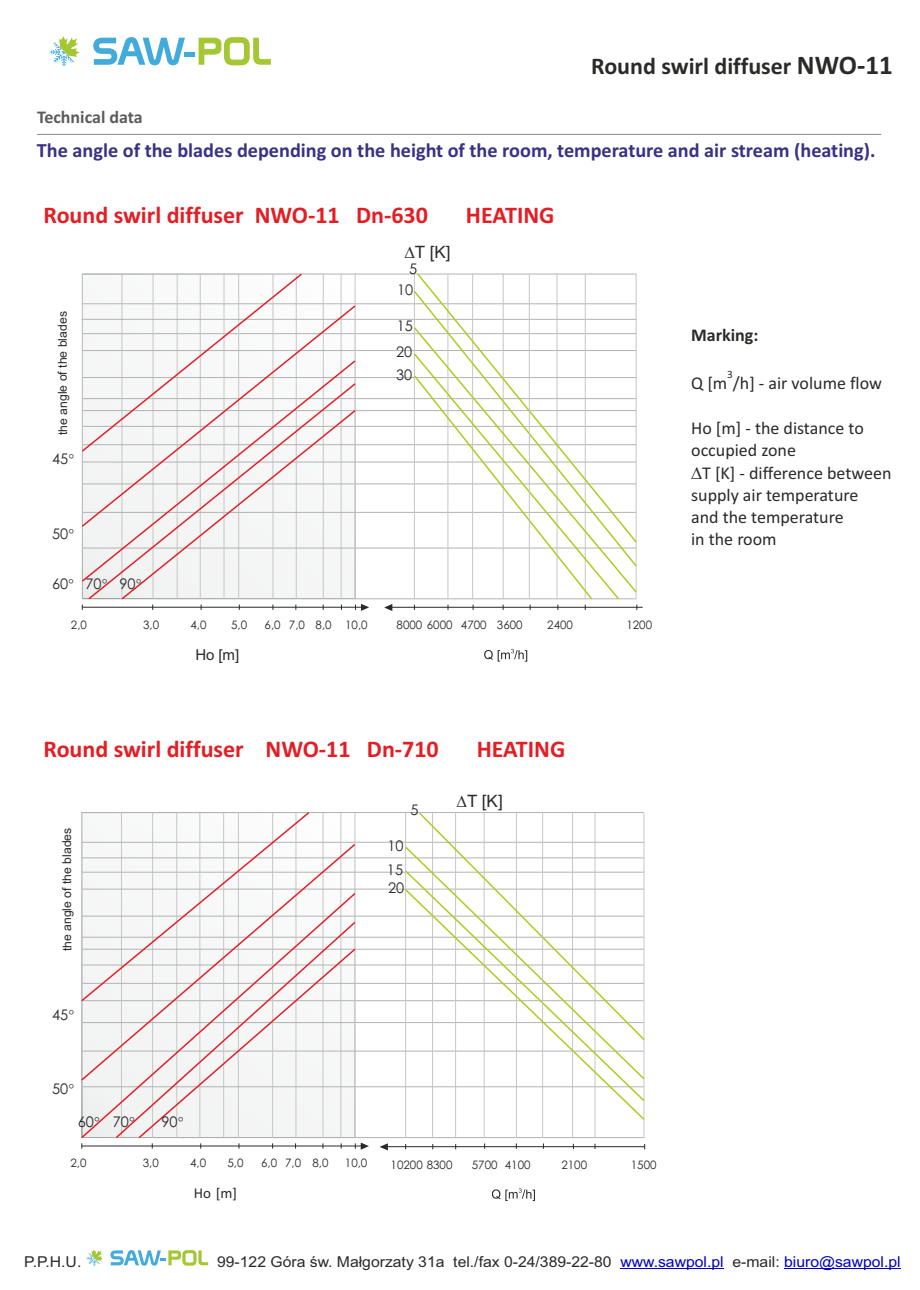
<style>
.page{position:relative;width:920px;height:1290px;background:#fff}
.page>*{position:absolute;margin:0;border:0;box-sizing:border-box;transform-origin:0 0}
.t1{font:700 24px "Calibri";color:#e31e24}
.t2{font:700 24px "Calibri";color:#2b2a29}
.t3{font:700 20.25px "Calibri";color:#393185}
.t4{font:18px/21.9px "Calibri";color:#2b2a29}
.t5{font:700 18px "Calibri";color:#5b5b5b}
.t6{font:700 18px "Calibri";color:#2b2a29}
.t7{font:17.1px "Arial";color:#2b2929}
.t8{font:15px "Arial";color:#2b2a29;scale:1.05 1}
.t9{font:15px "Arial";color:#2b2929}
.t10{font:15px "Calibri";color:#2b2929}
.t11{font:14.55px/20.9px "Century Gothic";color:#2b2929;text-align:right}
.t12{font:12.15px "Arial";color:#2b2929}
.t13{font:11.55px "Century Gothic";color:#2b2929}
.t14{font:11.25px "Calibri";color:#2b2a29}
.s1{font-size:27px}
.s2{color:#0000c4}
</style>
<div class="page">
<hr style="left:620px;top:1268px;width:104px;height:1px;background:#0000c4">
<hr style="left:784px;top:1268px;width:117px;height:1px;background:#0000c4">
<svg style="left:86px;top:1249px;width:17px;height:17px"></svg>
<svg style="left:110px;top:1250px;width:98px;height:15px"></svg>
<div style="left:184px;top:52px;width:11px;height:5px;background:#43abdc"></div>
<svg style="left:199px;top:37px;width:72px;height:28px"></svg>
<svg style="left:50px;top:36px;width:29px;height:31px"></svg>
<svg style="left:93px;top:37px;width:92px;height:28px"></svg>
<hr style="left:37px;top:134px;width:844px;height:1px;background:#898989">
<hr style="left:82px;top:598px;width:554px;height:1px;background:#b2b3b3">
<hr style="left:82px;top:462px;width:554px;height:1px;background:#b2b3b3">
<hr style="left:82px;top:398px;width:554px;height:1px;background:#b2b3b3">
<hr style="left:82px;top:333px;width:554px;height:1px;background:#b2b3b3">
<hr style="left:82px;top:303px;width:554px;height:1px;background:#b2b3b3">
<hr style="left:82px;top:548px;width:554px;height:1px;background:#b2b3b3">
<hr style="left:82px;top:512px;width:554px;height:1px;background:#b2b3b3">
<hr style="left:82px;top:484px;width:554px;height:1px;background:#b2b3b3">
<hr style="left:82px;top:444px;width:554px;height:1px;background:#b2b3b3">
<hr style="left:82px;top:426px;width:554px;height:1px;background:#b2b3b3">
<hr style="left:82px;top:410px;width:554px;height:1px;background:#b2b3b3">
<hr style="left:82px;top:377px;width:554px;height:1px;background:#b2b3b3">
<hr style="left:81px;top:319px;width:555px;height:1px;background:#b2b3b3">
<hr style="left:82px;top:350px;width:554px;height:1px;background:#b2b3b3">
<hr style="left:636px;top:274px;width:1px;height:325px;background:#c5c6c6">
<hr style="left:82px;top:274px;width:554px;height:1px;background:#b2b3b3">
<svg style="left:384px;top:604px;width:9px;height:7px"></svg>
<hr style="left:391px;top:607px;width:252px;height:1px;background:#2b2a29">
<svg style="left:484px;top:649px;width:43px;height:13px"></svg>
<hr style="left:414px;top:274px;width:1px;height:325px;background:#c5c6c6">
<svg style="left:412px;top:291px;width:225px;height:277px"></svg>
<svg style="left:416px;top:273px;width:221px;height:271px"></svg>
<hr style="left:529px;top:274px;width:1px;height:325px;background:#c5c6c6">
<svg style="left:412px;top:374px;width:182px;height:236px"></svg>
<hr style="left:82px;top:1137px;width:562px;height:1px;background:#b2b3b3">
<hr style="left:82px;top:1000px;width:562px;height:1px;background:#b2b3b3">
<hr style="left:82px;top:937px;width:562px;height:1px;background:#b2b3b3">
<hr style="left:82px;top:872px;width:562px;height:1px;background:#b2b3b3">
<hr style="left:81px;top:842px;width:563px;height:1px;background:#b2b3b3">
<hr style="left:82px;top:1086px;width:562px;height:1px;background:#b2b3b3">
<hr style="left:82px;top:1051px;width:562px;height:1px;background:#b2b3b3">
<hr style="left:82px;top:1022px;width:562px;height:1px;background:#b2b3b3">
<hr style="left:81px;top:983px;width:563px;height:1px;background:#b2b3b3">
<hr style="left:82px;top:965px;width:562px;height:1px;background:#b2b3b3">
<hr style="left:82px;top:949px;width:562px;height:1px;background:#b2b3b3">
<hr style="left:82px;top:916px;width:562px;height:1px;background:#b2b3b3">
<hr style="left:81px;top:858px;width:563px;height:1px;background:#b2b3b3">
<hr style="left:82px;top:889px;width:562px;height:1px;background:#b2b3b3">
<hr style="left:484px;top:813px;width:1px;height:325px;background:#c5c6c6">
<hr style="left:516px;top:813px;width:1px;height:325px;background:#c5c6c6">
<hr style="left:572px;top:813px;width:1px;height:325px;background:#c5c6c6">
<hr style="left:595px;top:813px;width:1px;height:325px;background:#c5c6c6">
<hr style="left:644px;top:813px;width:1px;height:325px;background:#c5c6c6">
<hr style="left:81px;top:812px;width:563px;height:1px;background:#b2b3b3">
<svg style="left:380px;top:1143px;width:9px;height:8px"></svg>
<hr style="left:387px;top:1146px;width:258px;height:1px;background:#2b2a29">
<svg style="left:492px;top:1188px;width:43px;height:13px"></svg>
<hr style="left:432px;top:813px;width:1px;height:325px;background:#c5c6c6">
<hr style="left:455px;top:813px;width:1px;height:325px;background:#c5c6c6">
<svg style="left:418px;top:812px;width:227px;height:75px"></svg>
<hr style="left:405px;top:813px;width:1px;height:325px;background:#c5c6c6">
<hr style="left:542px;top:813px;width:1px;height:325px;background:#c5c6c6">
<svg style="left:403px;top:887px;width:242px;height:234px"></svg>
<svg style="left:81px;top:273px;width:290px;height:338px"></svg>
<svg style="left:81px;top:812px;width:290px;height:338px"></svg>
<h1 class="t2" style="left:591px;top:56px;width:303px">Round swirl diffuser <span class="s1">NWO-11</span></h1>
<p class="t5" style="left:37px;top:109px;width:107px">Technical data</p>
<p class="t3" style="left:37px;top:142px;width:840px">The angle of the blades depending on the height of the room, temperature and air stream (heating).</p>
<h1 class="t1" style="left:44px;top:205px;width:386px">Round swirl diffuser NWO-11 Dn-630</h1>
<h1 class="t1" style="left:466px;top:205px;width:90px">HEATING</h1>
<p class="t12" style="left:58px;top:435px;width:125px;rotate:-90deg">the angle of the blades</p>
<p class="t11" style="left:52px;top:449px;width:18px">45</p>
<p class="t11" style="left:52px;top:525px;width:18px">50</p>
<p class="t11" style="left:52px;top:575px;width:85px">60 70 90</p>
<p class="t13" style="left:71px;top:620px;width:18px">2,0</p>
<p class="t13" style="left:190px;top:620px;width:18px">4,0</p>
<p class="t13" style="left:231px;top:620px;width:18px">5,0</p>
<p class="t13" style="left:265px;top:620px;width:105px">6,0 7,0 8,0 10,0</p>
<p class="t13" style="left:143px;top:620px;width:18px">3,0</p>
<p class="t9" style="left:195px;top:649px;width:45px">Ho [m]</p>
<p class="t7" style="left:415px;top:245px;width:37px">T [K]</p>
<p class="t11" style="left:397px;top:260px;width:22px">5<br>10</p>
<p class="t11" style="left:397px;top:317px;width:18px">15</p>
<p class="t11" style="left:396px;top:343px;width:18px">20</p>
<p class="t11" style="left:396px;top:365px;width:18px">30</p>
<p class="t13" style="left:397px;top:620px;width:128px">8000 6000 4700 3600</p>
<p class="t13" style="left:626px;top:620px;width:27px">1200</p>
<p class="t13" style="left:547px;top:620px;width:27px">2400</p>
<h1 class="t1" style="left:44px;top:739px;width:397px">Round swirl diffuser NWO-11 Dn-710</h1>
<h1 class="t1" style="left:477px;top:739px;width:90px">HEATING</h1>
<p class="t12" style="left:62px;top:951px;width:125px;rotate:-90deg">the angle of the blades</p>
<p class="t11" style="left:52px;top:1006px;width:18px">45</p>
<p class="t11" style="left:410px;top:800px;width:10px">5</p>
<p class="t11" style="left:387px;top:834px;width:18px;line-height:24.5px;text-align:left">10<br>15</p>
<p class="t11" style="left:388px;top:878px;width:18px">20</p>
<p class="t7" style="left:467px;top:794px;width:37px">T [K]</p>
<p class="t11" style="left:52px;top:1079px;width:18px">50</p>
<p class="t11" style="left:78px;top:1113px;width:18px">60</p>
<p class="t11" style="left:113px;top:1112px;width:18px">70</p>
<p class="t11" style="left:161px;top:1112px;width:18px">90</p>
<p class="t13" style="left:70px;top:1159px;width:18px">2,0</p>
<p class="t13" style="left:190px;top:1159px;width:18px">4,0</p>
<p class="t13" style="left:227px;top:1159px;width:18px">5,0</p>
<p class="t13" style="left:261px;top:1159px;width:69px">6,0 7,0 8,0</p>
<p class="t13" style="left:345px;top:1159px;width:24px">10,0</p>
<p class="t13" style="left:143px;top:1159px;width:18px">3,0</p>
<p class="t10" style="left:194px;top:1187px;width:45px">Ho [m]</p>
<p class="t13" style="left:391px;top:1161px;width:63px">10200 8300</p>
<p class="t13" style="left:472px;top:1160px;width:60px">5700 4100</p>
<p class="t13" style="left:631px;top:1160px;width:27px">1500</p>
<p class="t13" style="left:561px;top:1160px;width:27px">2100</p>
<p class="t6" style="left:691px;top:327px;width:69px">Marking:</p>
<p class="t14" style="left:727px;top:369px;width:7px">3</p>
<p class="t4" style="left:691px;top:373px;width:192px">Q [m /h] - air volume flow</p>
<p class="t4" style="left:691px;top:418px;width:174px">Ho [m] - the distance to occupied zone</p>
<p class="t4" style="left:691px;top:463px;width:202px;text-indent:11px">T [K] - difference between supply air temperature<br>and the temperature<br>in the room</p>
<p class="t8" style="left:24px;top:1255px;width:56px">P.P.H.U.</p>
<p class="t8" style="left:217px;top:1255px;width:653px">99-122 Góra św. Małgorzaty 31a tel./fax 0-24/389-22-80 <span class="s2">www.sawpol.pl</span> e-mail: <span class="s2">biuro@sawpol.pl</span></p>
</div>
